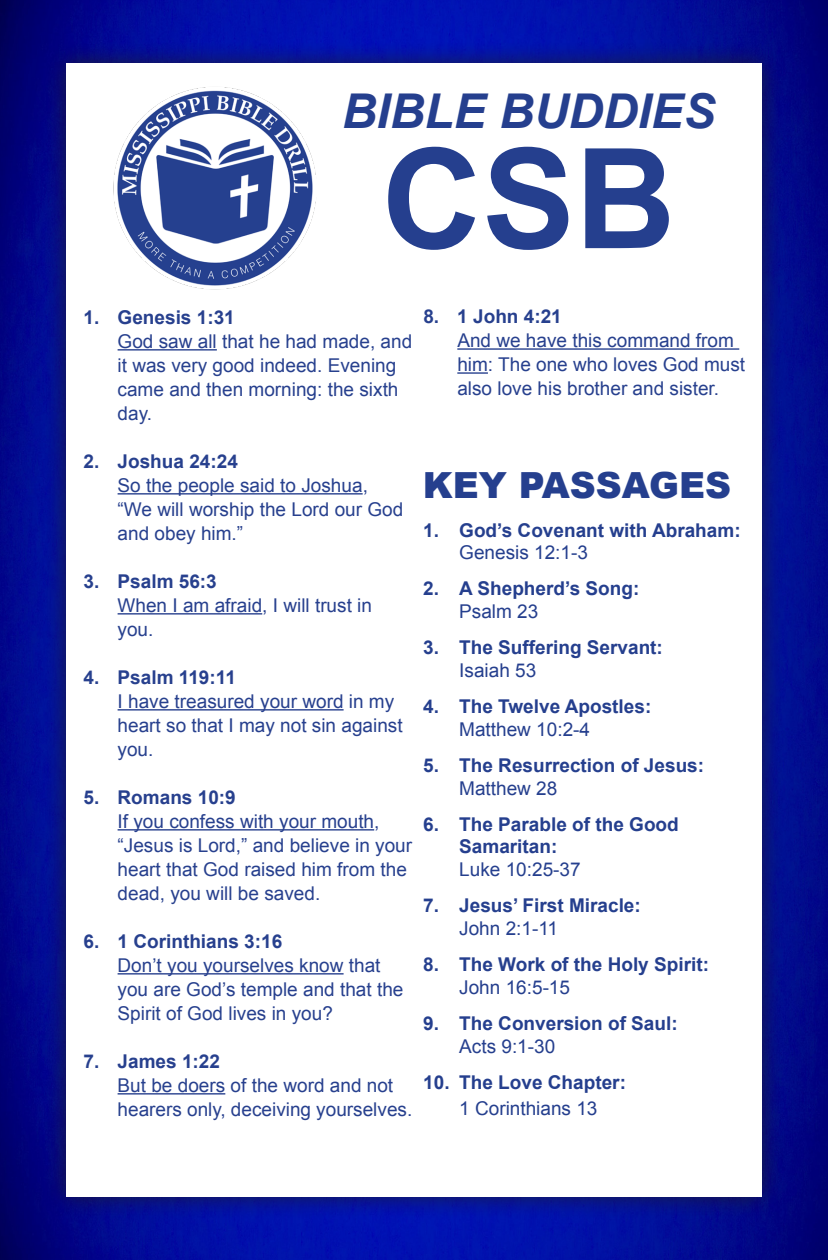
<style>
.page{position:relative;width:828px;height:1260px;background:#fff}
.page>*{position:absolute;margin:0;border:0;box-sizing:border-box;transform-origin:0 0}
.t1{font:700 139.4px "Arial";color:#253f8e}
.t2{font:italic 700 48px "Arial";color:#253f8e}
.t3{font:900 36px "Arial";color:#253f8e}
.t4{font:19px/24px "Arial";color:#27408e}
.t5{font:700 19px/22.8px "Arial";color:#253f8e}
.t6{font:700 19px "Arial";color:#27408e}
.t7{font:19px "Arial";color:#253f8e}
.s1{font-weight:400}
</style>
<div class="page">
<img style="left:0;top:0;width:828px;height:1260px">
<div style="left:44px;top:41px;width:740px;height:1178px;background:#231f20;opacity:.75"></div>
<div style="left:66px;top:64px;width:696px;height:1133px;background:#fff"></div>
<hr style="left:118px;top:349px;width:99px;height:2px;background:#27408e">
<hr style="left:118px;top:493px;width:245px;height:2px;background:#27408e">
<hr style="left:118px;top:613px;width:144px;height:2px;background:#27408e">
<hr style="left:118px;top:709px;width:226px;height:2px;background:#27408e">
<hr style="left:118px;top:829px;width:256px;height:2px;background:#27408e">
<hr style="left:118px;top:973px;width:226px;height:2px;background:#27408e">
<hr style="left:118px;top:1093px;width:107px;height:2px;background:#27408e">
<hr style="left:457px;top:348px;width:282px;height:2px;background:#27408e">
<hr style="left:457px;top:372px;width:31px;height:2px;background:#27408e">
<img style="left:114px;top:87px;width:202px;height:202px">
<p class="t2" style="left:342px;top:80px;width:375px">BIBLE BUDDIES</p>
<p class="t1" style="left:382px;top:107px;width:296px">CSB</p>
<p class="t6" style="left:84px;top:305px;width:153px">1. Genesis 1:31</p>
<p class="t4" style="left:118px;top:329px;width:296px">God saw all that he had made, and it was very good indeed. Evening came and then morning: the sixth day.</p>
<p class="t6" style="left:84px;top:449px;width:156px">2. Joshua 24:24</p>
<p class="t4" style="left:118px;top:473px;width:252px">So the people said to Joshua,</p>
<p class="t4" style="left:118px;top:497px;width:287px">“We will worship the Lord our God and obey him.”</p>
<p class="t6" style="left:84px;top:569px;width:135px">3. Psalm 56:3</p>
<p class="t4" style="left:118px;top:593px;width:256px">When I am afraid, I will trust in you.</p>
<p class="t6" style="left:84px;top:665px;width:154px">4. Psalm 119:11</p>
<p class="t4" style="left:118px;top:689px;width:287px">I have treasured your word in my heart so that I may not sin against you.</p>
<p class="t6" style="left:84px;top:785px;width:154px">5. Romans 10:9</p>
<p class="t4" style="left:118px;top:809px;width:296px">If you confess with your mouth, “Jesus is Lord,” and believe in your heart that God raised him from the dead, you will be saved.</p>
<p class="t6" style="left:84px;top:929px;width:200px">6. 1 Corinthians 3:16</p>
<p class="t4" style="left:118px;top:953px;width:287px">Don’t you yourselves know that you are God’s temple and that the<br>Spirit of God lives in you?</p>
<p class="t6" style="left:84px;top:1049px;width:138px">7. James 1:22</p>
<p class="t4" style="left:118px;top:1073px;width:296px">But be doers of the word and not hearers only, deceiving yourselves.</p>
<p class="t6" style="left:423px;top:304px;width:140px">8. 1 John 4:21</p>
<p class="t4" style="left:457px;top:329px;width:289px">And we have this command from him: The one who loves God must also love his brother and sister.</p>
<p class="t3" style="left:423px;top:459px;width:310px">KEY PASSAGES</p>
<p class="t5" style="left:459px;top:519px;width:283px;text-indent:-36px">1. God’s Covenant with Abraham:<br><span class="s1">Genesis 12:1-3</span></p>
<p class="t5" style="left:423px;top:578px;width:218px">2. A Shepherd’s Song:</p>
<p class="t7" style="left:459px;top:599px;width:81px">Psalm 23</p>
<p class="t5" style="left:423px;top:637px;width:241px">3. The Suffering Servant:</p>
<p class="t7" style="left:459px;top:658px;width:79px">Isaiah 53</p>
<p class="t5" style="left:459px;top:696px;width:194px;text-indent:-36px">4. The Twelve Apostles:<br><span class="s1">Matthew 10:2-4</span></p>
<p class="t5" style="left:423px;top:754px;width:282px">5. The Resurrection of Jesus:</p>
<p class="t7" style="left:459px;top:775px;width:100px">Matthew 28</p>
<p class="t5" style="left:423px;top:813px;width:257px">6. The Parable of the Good</p>
<p class="t5" style="left:459px;top:836px;width:100px">Samaritan:</p>
<p class="t7" style="left:459px;top:857px;width:123px">Luke 10:25-37</p>
<p class="t5" style="left:459px;top:895px;width:183px;text-indent:-36px">7. Jesus’ First Miracle:<br><span class="s1">John 2:1-11</span></p>
<p class="t5" style="left:459px;top:954px;width:251px;text-indent:-36px">8. The Work of the Holy Spirit:<br><span class="s1">John 16:5-15</span></p>
<p class="t5" style="left:423px;top:1012px;width:256px">9. The Conversion of Saul:</p>
<p class="t7" style="left:459px;top:1033px;width:98px">Acts 9:1-30</p>
<p class="t5" style="left:423px;top:1071px;width:204px">10. The Love Chapter:</p>
<p class="t7" style="left:459px;top:1096px;width:140px">1 Corinthians 13</p>
</div>
